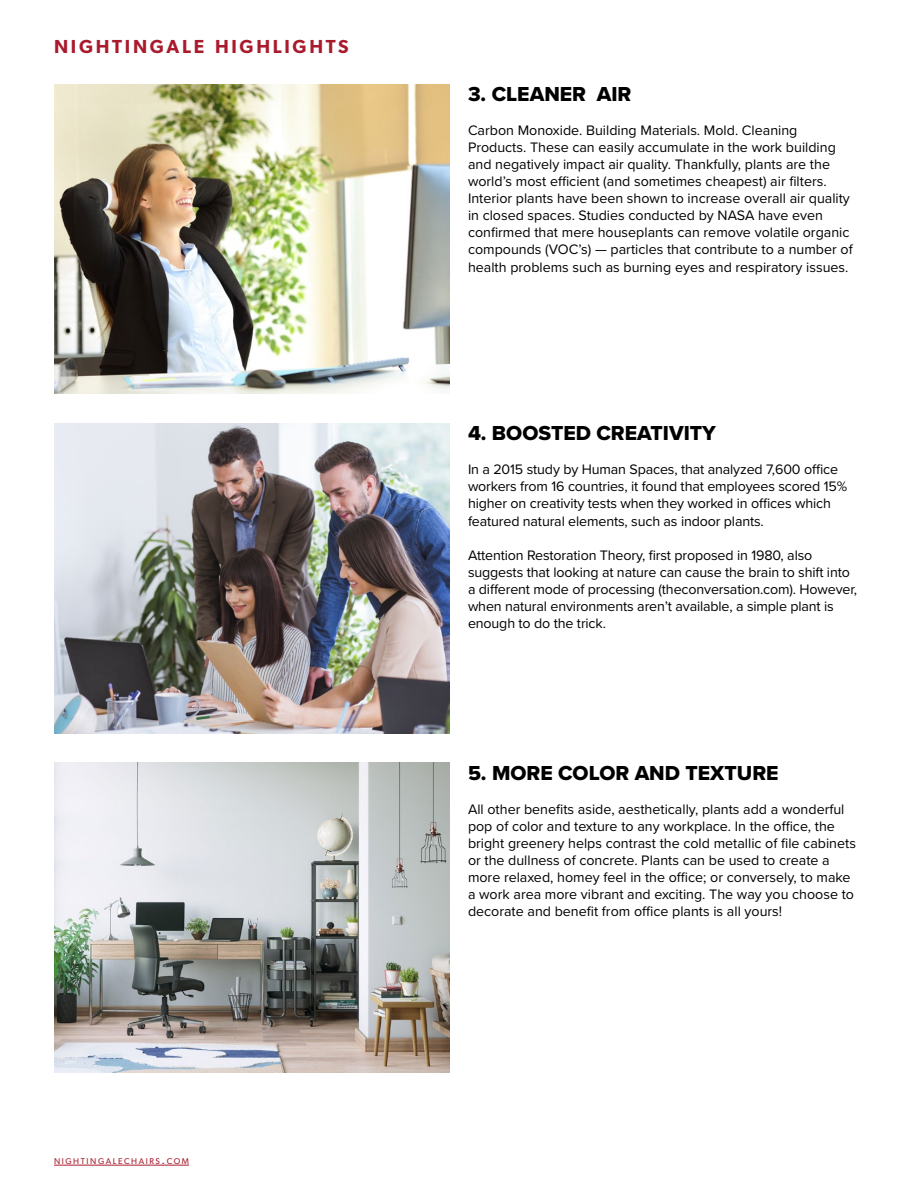
<style>
.page{position:relative;width:918px;height:1188px;background:#fff}
.page>*{position:absolute;margin:0;border:0;box-sizing:border-box;transform-origin:0 0}
.t1{font:21px "Proxima Nova Extrabld";color:#000}
.t2{font:600 18.9px "Gibson";letter-spacing:.145em;color:#a91a2d}
.t3{font:14.25px/17.1px "Proxima Nova";color:#000}
.t4{font:8.4px "Gibson";letter-spacing:.185em;color:#a91a2d}
.s1{font-size:12px}
</style>
<div class="page">
<img style="left:54px;top:84px;width:396px;height:310px">
<img style="left:54px;top:424px;width:396px;height:309px">
<img style="left:54px;top:763px;width:396px;height:310px">
<hr style="left:54px;top:1165px;width:135px;height:1px;background:#a91a2d">
<h2 class="t2" style="left:54px;top:36px;width:296px">NIGHTINGALE HIGHLIGHTS</h2>
<p class="t4" style="left:54px;top:1156px;width:137px">NIGHTINGALECHAIRS<span class="s1">.</span>COM</p>
<h1 class="t1" style="left:468px;top:78px;width:165px">3. CLEANER AIR</h1>
<p class="t3" style="left:468px;top:121px;width:386px">Carbon Monoxide. Building Materials. Mold. Cleaning Products. These can easily accumulate in the work building and negatively impact air quality. Thankfully, plants are the world’s most efficient (and sometimes cheapest) air filters.<br>Interior plants have been shown to increase overall air quality in closed spaces. Studies conducted by NASA have even confirmed that mere houseplants can remove volatile organic compounds (VOC’s) — particles that contribute to a number of health problems such as burning eyes and respiratory issues.</p>
<h1 class="t1" style="left:468px;top:417px;width:249px">4. BOOSTED CREATIVITY</h1>
<p class="t3" style="left:468px;top:460px;width:381px">In a 2015 study by Human Spaces, that analyzed 7,600 office workers from 16 countries, it found that employees scored 15% higher on creativity tests when they worked in offices which featured natural elements, such as indoor plants.</p>
<p class="t3" style="left:468px;top:546px;width:391px">Attention Restoration Theory, first proposed in 1980, also suggests that looking at nature can cause the brain to shift into a different mode of processing (theconversation.com). However, when natural environments aren’t available, a simple plant is enough to do the trick.</p>
<h1 class="t1" style="left:468px;top:757px;width:312px">5. MORE COLOR AND TEXTURE</h1>
<p class="t3" style="left:468px;top:800px;width:389px">All other benefits aside, aesthetically, plants add a wonderful pop of color and texture to any workplace. In the office, the bright greenery helps contrast the cold metallic of file cabinets or the dullness of concrete. Plants can be used to create a more relaxed, homey feel in the office; or conversely, to make a work area more vibrant and exciting. The way you choose to decorate and benefit from office plants is all yours!</p>
</div>
